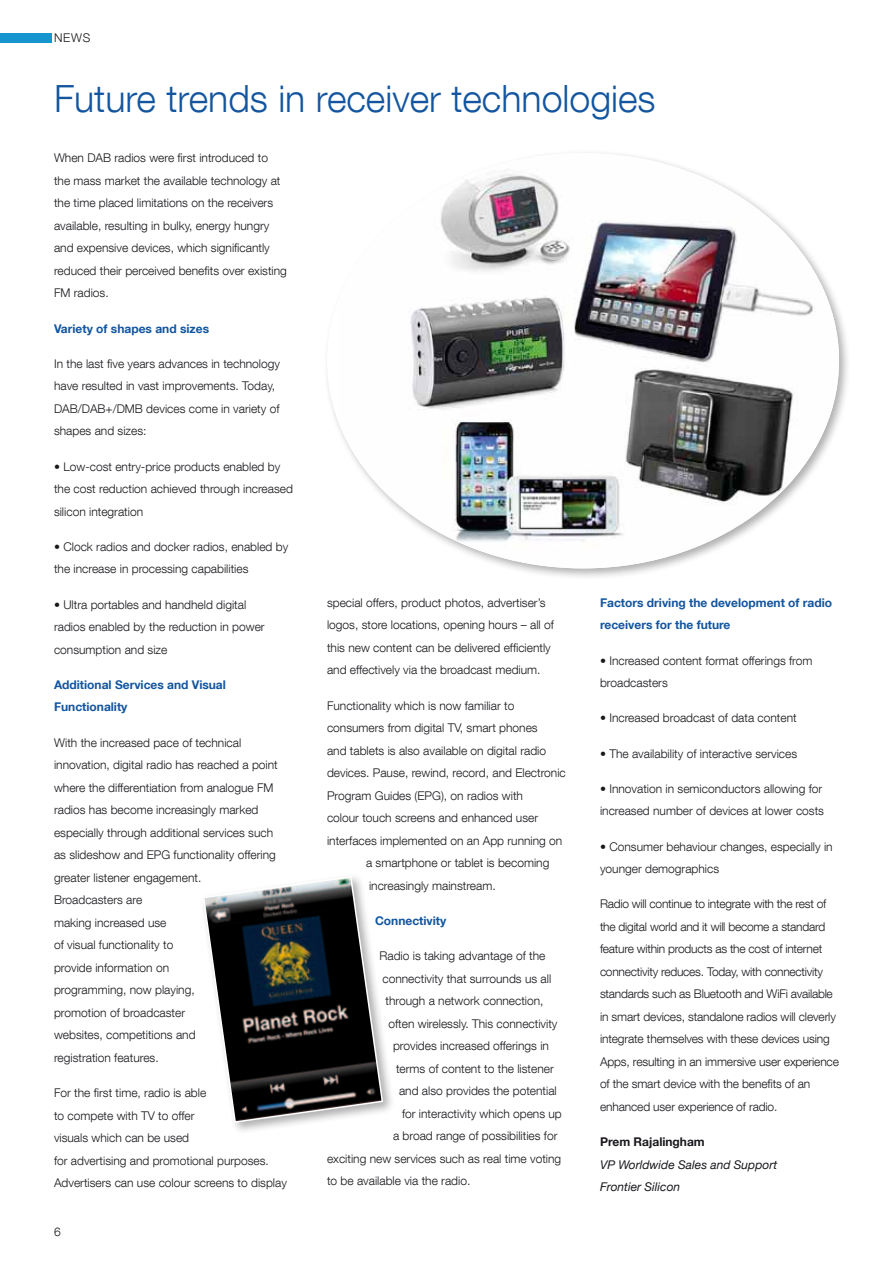
<style>
.page{position:relative;width:893px;height:1263px;background:#fff}
.page>*{position:absolute;margin:0;border:0;box-sizing:border-box;transform-origin:0 0}
.t1{font:300 37.5px "Helvetica Neue LT Com";color:#13559f}
.t2{font:300 12px/22.5px "Helvetica Neue LT Com";color:#1a171c}
.t3{font:300 12px/22.5px "Helvetica Neue LT Com";letter-spacing:-.02em;color:#1a171c}
.t4{font:700 12px/22.5px "Helvetica Neue LT Com";color:#13559f}
.t5{font:italic 12px/22.5px "Helvetica Neue";color:#1a171c}
.t6{font:700 12px "Helvetica Neue";color:#1a171c}
</style>
<div class="page">
<div style="left:0;top:33px;width:52px;height:9px;background:#1795cf"></div>
<div style="left:323px;top:149px;width:528px;height:432px;background:#1a171c;opacity:.35"></div>
<img style="left:340px;top:153px;width:499px;height:415px">
<div style="left:199px;top:872px;width:195px;height:262px;background:#1a171c;opacity:.35"></div>
<svg style="left:202px;top:875px;width:182px;height:249px"></svg>
<p class="t2" style="left:54px;top:26px;width:38px">NEWS</p>
<h1 class="t1" style="left:54px;top:76px;width:603px">Future trends in receiver technologies</h1>
<p class="t2" style="left:54px;top:147px;width:234px">When DAB radios were first introduced to the mass market the available technology at the time placed limitations on the receivers available, resulting in bulky, energy hungry and expensive devices, which significantly reduced their perceived benefits over existing FM radios.</p>
<p class="t4" style="left:54px;top:317px;width:157px">Variety of shapes and sizes</p>
<p class="t2" style="left:54px;top:352px;width:228px">In the last five years advances in technology have resulted in vast improvements. Today, DAB/DAB+/DMB devices come in variety of shapes and sizes:</p>
<p class="t2" style="left:54px;top:455px;width:240px">• Low-cost entry-price products enabled by the cost reduction achieved through increased silicon integration</p>
<p class="t2" style="left:54px;top:535px;width:236px">• Clock radios and docker radios, enabled by the increase in processing capabilities</p>
<p class="t2" style="left:54px;top:593px;width:212px">• Ultra portables and handheld digital radios enabled by the reduction in power consumption and size</p>
<p class="t4" style="left:54px;top:673px;width:173px">Additional Services and Visual<br>Functionality</p>
<p class="t2" style="left:54px;top:731px;width:225px">With the increased pace of technical innovation, digital radio has reached a point where the differentiation from analogue FM radios has become increasingly marked especially through additional services such as slideshow and EPG functionality offering greater listener engagement.<br>Broadcasters are<br>making increased use<br>of visual functionality to<br>provide information on<br>programming, now playing,<br>promotion of broadcaster<br>websites, competitions and<br>registration features.</p>
<p class="t2" style="left:54px;top:1081px;width:234px">For the first time, radio is able<br>to compete with TV to offer<br>visuals which can be used<br>for advertising and promotional purposes.<br>Advertisers can use colour screens to display</p>
<p class="t2" style="left:327px;top:591px;width:228px">special offers, product photos, advertiser’s logos, store locations, opening hours – all of this new content can be delivered efficiently and effectively via the broadcast medium.</p>
<p class="t2" style="left:327px;top:694px;width:189px">Functionality which is now familiar to</p>
<p class="t2" style="left:327px;top:716px;width:212px">consumers from digital TV, smart phones</p>
<p class="t2" style="left:327px;top:739px;width:221px">and tablets is also available on digital radio</p>
<p class="t2" style="left:327px;top:761px;width:240px">devices. Pause, rewind, record, and Electronic</p>
<p class="t2" style="left:327px;top:784px;width:198px">Program Guides (EPG), on radios with</p>
<p class="t2" style="left:327px;top:806px;width:213px">colour touch screens and enhanced user</p>
<p class="t2" style="left:327px;top:829px;width:237px">interfaces implemented on an App running on</p>
<p class="t2" style="left:366px;top:851px;width:185px">a smartphone or tablet is becoming</p>
<p class="t2" style="left:369px;top:874px;width:128px">increasingly mainstream.</p>
<p class="t4" style="left:375px;top:909px;width:73px">Connectivity</p>
<p class="t2" style="left:380px;top:944px;width:167px">Radio is taking advantage of the</p>
<p class="t2" style="left:382px;top:967px;width:170px">connectivity that surrounds us all</p>
<p class="t2" style="left:386px;top:989px;width:160px">through a network connection,</p>
<p class="t2" style="left:388px;top:1012px;width:170px">often wirelessly. This connectivity</p>
<p class="t2" style="left:393px;top:1034px;width:158px">provides increased offerings in</p>
<p class="t2" style="left:396px;top:1057px;width:159px">terms of content to the listener</p>
<p class="t2" style="left:399px;top:1079px;width:159px">and also provides the potential</p>
<p class="t2" style="left:402px;top:1102px;width:161px">for interactivity which opens up</p>
<p class="t2" style="left:393px;top:1124px;width:166px">a broad range of possibilities for</p>
<p class="t2" style="left:327px;top:1147px;width:236px">exciting new services such as real time voting</p>
<p class="t2" style="left:327px;top:1169px;width:145px">to be available via the radio.</p>
<p class="t4" style="left:600px;top:591px;width:234px">Factors driving the development of radio receivers for the future</p>
<p class="t2" style="left:600px;top:649px;width:214px">• Increased content format offerings from broadcasters</p>
<p class="t2" style="left:600px;top:706px;width:198px">• Increased broadcast of data content</p>
<p class="t2" style="left:600px;top:742px;width:199px">• The availability of interactive services</p>
<p class="t2" style="left:600px;top:777px;width:226px">• Innovation in semiconductors allowing for increased number of devices at lower costs</p>
<p class="t2" style="left:600px;top:835px;width:234px">• Consumer behaviour changes, especially in younger demographics</p>
<p class="t3" style="left:600px;top:892px;width:240px">Radio will continue to integrate with the rest of the digital world and it will become a standard feature within products as the cost of internet connectivity reduces. Today, with connectivity standards such as Bluetooth and WiFi available in smart devices, standalone radios will cleverly integrate themselves with these devices using Apps, resulting in an immersive user experience of the smart device with the benefits of an enhanced user experience of radio.</p>
<p class="t6" style="left:600px;top:1134px;width:106px">Prem Rajalingham</p>
<p class="t5" style="left:600px;top:1153px;width:179px">VP Worldwide Sales and Support<br>Frontier Silicon</p>
<p class="t2" style="left:54px;top:1220px;width:8px">6</p>
</div>
